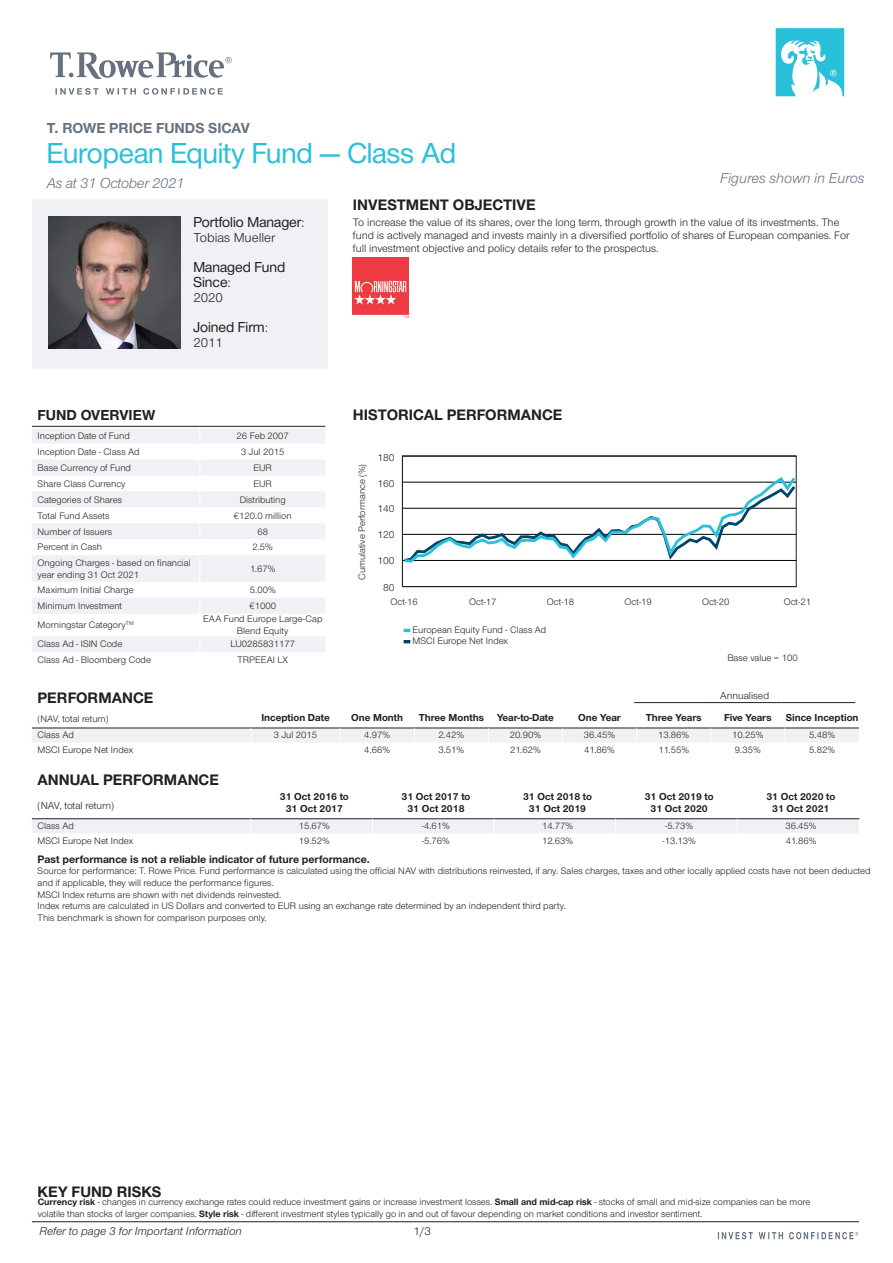
<style>
.page{position:relative;width:893px;height:1263px;background:#fff}
.page>*{position:absolute;margin:0;border:0;box-sizing:border-box;transform-origin:0 0}
.t1{font:500 30px "Nimbus San Nov D";letter-spacing:-.005em;color:#29c0da}
.t2{font:700 15.75px "Nimbus San Nov";color:#231f20}
.t3{font:500 15px/15px "Nimbus San Nov D";color:#231f20}
.t4{font:italic 15px "Nimbus San Nov";letter-spacing:-.01em;color:#65717f}
.t5{font:700 15px "Nimbus San Nov";color:#65717f}
.t6{font:700 15px "Nimbus San Nov";color:#231f20}
.t7{font:13.5px "Nimbus San Nov";color:#231f20}
.t8{font:italic 12px "Nimbus San Nov";color:#231f20}
.t9{font:12px "Nimbus San Nov";color:#231f20}
.t10{font:11.25px/12.8px "Nimbus San Nov";color:#231f20}
.t11{font:700 11.25px "Nimbus San Nov";color:#231f20}
.t12{font:700 10.5px/12.6px "Nimbus San Nov";color:#231f20;text-align:center}
.t13{font:10.5px "Nimbus San Nov";color:#231f20}
.t14{font:9.75px/11.7px "Nimbus San Nov";color:#231f20}
.t15{font:9.6px/11.6px "Nimbus San Nov";color:#231f20}
.s1{font-family:"Nimbus San Nov";font-weight:400;font-size:13.5px}
.s2{font-weight:700}
</style>
<div class="page">
<div style="left:32px;top:200px;width:295px;height:169px;background:#eff1f4"></div>
<svg style="left:55px;top:88px;width:168px;height:7px"></svg>
<svg style="left:50px;top:52px;width:182px;height:27px"></svg>
<hr style="left:32px;top:426px;width:293px;height:1px;background:#231f20">
<svg style="left:32px;top:428px;width:293px;height:224px"></svg>
<svg style="left:405px;top:258px;width:4px;height:60px"></svg>
<img style="left:353px;top:258px;width:55px;height:59px">
<img style="left:49px;top:217px;width:131px;height:132px">
<svg style="left:776px;top:28px;width:68px;height:68px"></svg>
<hr style="left:402px;top:456px;width:394px;height:1px;background:#000">
<svg style="left:404px;top:629px;width:6px;height:3px"></svg>
<svg style="left:404px;top:640px;width:6px;height:3px"></svg>
<hr style="left:402px;top:586px;width:394px;height:1px;background:#231f20">
<hr style="left:402px;top:456px;width:1px;height:130px;background:#231f20">
<svg style="left:401px;top:474px;width:396px;height:90px"></svg>
<hr style="left:634px;top:702px;width:74px;height:1px;background:#231f20">
<hr style="left:708px;top:702px;width:74px;height:1px;background:#231f20">
<hr style="left:782px;top:702px;width:73px;height:1px;background:#231f20">
<svg style="left:32px;top:727px;width:828px;height:106px"></svg>
<hr style="left:32px;top:1221px;width:827px;height:1px;background:#231f20">
<svg style="left:718px;top:1232px;width:140px;height:7px"></svg>
<h3 class="t5" style="left:47px;top:119px;width:205px">T. ROWE PRICE FUNDS SICAV</h3>
<h1 class="t1" style="left:47px;top:135px;width:411px">European Equity Fund — Class Ad</h1>
<h3 class="t4" style="left:47px;top:174px;width:139px">As at 31 October 2021</h3>
<h3 class="t4" style="left:720px;top:170px;width:146px">Figures shown in Euros</h3>
<h3 class="t3" style="left:193px;top:214px;width:113px">Portfolio Manager<span class="s1">:</span></h3>
<h3 class="t7" style="left:193px;top:230px;width:83px">Tobias Mueller</h3>
<h3 class="t3" style="left:193px;top:259px;width:93px">Managed Fund<br>Since<span class="s1">:</span></h3>
<h3 class="t7" style="left:193px;top:290px;width:31px">2020</h3>
<h3 class="t3" style="left:193px;top:319px;width:76px">Joined Firm<span class="s1">:</span></h3>
<h3 class="t7" style="left:193px;top:335px;width:31px">2011</h3>
<h3 class="t6" style="left:38px;top:406px;width:119px">FUND OVERVIEW</h3>
<p class="t14" style="left:38px;top:430px;width:94px">Inception Date of Fund</p>
<p class="t14" style="left:237px;top:430px;width:54px">26 Feb 2007</p>
<p class="t14" style="left:38px;top:446px;width:103px">Inception Date - Class Ad</p>
<p class="t14" style="left:241px;top:446px;width:45px">3 Jul 2015</p>
<p class="t14" style="left:38px;top:462px;width:95px">Base Currency of Fund</p>
<p class="t14" style="left:253px;top:462px;width:20px">EUR</p>
<p class="t14" style="left:38px;top:478px;width:89px">Share Class Currency</p>
<p class="t14" style="left:253px;top:478px;width:20px">EUR</p>
<p class="t14" style="left:38px;top:494px;width:86px">Categories of Shares</p>
<p class="t14" style="left:240px;top:494px;width:48px">Distributing</p>
<p class="t14" style="left:38px;top:509px;width:73px">Total Fund Assets</p>
<p class="t14" style="left:234px;top:509px;width:59px">€120.0 million</p>
<p class="t14" style="left:38px;top:525px;width:76px">Number of Issuers</p>
<p class="t14" style="left:257px;top:525px;width:12px">68</p>
<p class="t14" style="left:38px;top:541px;width:66px">Percent in Cash</p>
<p class="t14" style="left:253px;top:541px;width:22px">2.5%</p>
<p class="t14" style="left:38px;top:557px;width:155px">Ongoing Charges - based on financial year ending 31 Oct 2021</p>
<p class="t14" style="left:250px;top:563px;width:27px">1.67%</p>
<p class="t14" style="left:38px;top:584px;width:98px">Maximum Initial Charge</p>
<p class="t14" style="left:250px;top:584px;width:27px">5.00%</p>
<p class="t14" style="left:38px;top:600px;width:86px">Minimum Investment</p>
<p class="t14" style="left:249px;top:600px;width:28px">€1000</p>
<p class="t14" style="left:38px;top:619px;width:98px">Morningstar Category<sup>TM</sup></p>
<p class="t14" style="left:203px;top:613px;width:121px;text-align:center">EAA Fund Europe Large-Cap<br>Blend Equity</p>
<p class="t14" style="left:38px;top:638px;width:86px">Class Ad - ISIN Code</p>
<p class="t14" style="left:230px;top:638px;width:66px">LU0285831177</p>
<p class="t14" style="left:38px;top:654px;width:115px">Class Ad - Bloomberg Code</p>
<p class="t14" style="left:237px;top:654px;width:52px">TRPEEAI LX</p>
<h2 class="t2" style="left:353px;top:196px;width:184px">INVESTMENT OBJECTIVE</h2>
<p class="t10" style="left:353px;top:216px;width:498px">To increase the value of its shares, over the long term, through growth in the value of its investments. The fund is actively managed and invests mainly in a diversified portfolio of shares of European companies. For full investment objective and policy details refer to the prospectus.</p>
<h2 class="t2" style="left:353px;top:406px;width:211px">HISTORICAL PERFORMANCE</h2>
<p class="t14" style="left:356px;top:580px;width:117px;rotate:-90deg">Cumulative Performance (%)</p>
<p class="t13" style="left:377px;top:451px;width:19px">180</p>
<p class="t13" style="left:377px;top:477px;width:19px">160</p>
<p class="t13" style="left:377px;top:503px;width:19px">140</p>
<p class="t13" style="left:377px;top:529px;width:19px">120</p>
<p class="t13" style="left:377px;top:555px;width:19px">100</p>
<p class="t13" style="left:383px;top:582px;width:13px">80</p>
<p class="t14" style="left:390px;top:596px;width:29px">Oct-16</p>
<p class="t14" style="left:469px;top:596px;width:29px">Oct-17</p>
<p class="t14" style="left:547px;top:596px;width:29px">Oct-18</p>
<p class="t14" style="left:624px;top:596px;width:29px">Oct-19</p>
<p class="t14" style="left:702px;top:596px;width:29px">Oct-20</p>
<p class="t14" style="left:784px;top:596px;width:29px">Oct-21</p>
<p class="t14" style="left:413px;top:624px;width:135px;line-height:11.2px">European Equity Fund - Class Ad<br>MSCI Europe Net Index</p>
<p class="t14" style="left:727px;top:652px;width:72px">Base value = 100</p>
<h2 class="t2" style="left:38px;top:688px;width:117px">PERFORMANCE</h2>
<p class="t13" style="left:720px;top:690px;width:50px">Annualised</p>
<p class="t14" style="left:38px;top:713px;width:72px">(NAV, total return)</p>
<p class="t12" style="left:261px;top:711px;width:70px">Inception Date</p>
<p class="t12" style="left:351px;top:711px;width:53px">One Month</p>
<p class="t12" style="left:419px;top:711px;width:137px">Three Months Year-to-Date</p>
<p class="t12" style="left:578px;top:711px;width:44px">One Year</p>
<p class="t12" style="left:646px;top:711px;width:57px">Three Years</p>
<p class="t12" style="left:724px;top:711px;width:49px">Five Years</p>
<p class="t12" style="left:786px;top:711px;width:74px">Since Inception</p>
<p class="t14" style="left:38px;top:729px;width:38px">Class Ad</p>
<p class="t14" style="left:274px;top:729px;width:45px">3 Jul 2015</p>
<p class="t14" style="left:364px;top:729px;width:27px">4.97%</p>
<p class="t14" style="left:438px;top:729px;width:27px">2.42%</p>
<p class="t14" style="left:510px;top:729px;width:33px">20.90%</p>
<p class="t14" style="left:584px;top:729px;width:33px">36.45%</p>
<p class="t14" style="left:658px;top:729px;width:33px">13.86%</p>
<p class="t14" style="left:732px;top:729px;width:33px">10.25%</p>
<p class="t14" style="left:809px;top:729px;width:27px">5.48%</p>
<p class="t14" style="left:38px;top:744px;width:97px">MSCI Europe Net Index</p>
<p class="t14" style="left:364px;top:744px;width:27px">4.66%</p>
<p class="t14" style="left:438px;top:744px;width:27px">3.51%</p>
<p class="t14" style="left:510px;top:744px;width:32px">21.62%</p>
<p class="t14" style="left:584px;top:744px;width:32px">41.86%</p>
<p class="t14" style="left:658px;top:744px;width:32px">11.55%</p>
<p class="t14" style="left:735px;top:744px;width:27px">9.35%</p>
<p class="t14" style="left:809px;top:744px;width:27px">5.82%</p>
<h2 class="t2" style="left:38px;top:771px;width:183px">ANNUAL PERFORMANCE</h2>
<p class="t13" style="left:38px;top:800px;width:78px">(NAV, total return)</p>
<p class="t12" style="left:280px;top:790px;width:70px">31 Oct 2016 to<br>31 Oct 2017</p>
<p class="t12" style="left:401px;top:790px;width:70px">31 Oct 2017 to<br>31 Oct 2018</p>
<p class="t12" style="left:523px;top:790px;width:70px">31 Oct 2018 to<br>31 Oct 2019</p>
<p class="t12" style="left:645px;top:790px;width:70px">31 Oct 2019 to<br>31 Oct 2020</p>
<p class="t12" style="left:766px;top:790px;width:70px">31 Oct 2020 to<br>31 Oct 2021</p>
<p class="t14" style="left:38px;top:820px;width:38px">Class Ad</p>
<p class="t14" style="left:299px;top:820px;width:33px">15.67%</p>
<p class="t14" style="left:422px;top:820px;width:29px">-4.61%</p>
<p class="t14" style="left:542px;top:820px;width:33px">14.77%</p>
<p class="t14" style="left:665px;top:820px;width:30px">-5.73%</p>
<p class="t14" style="left:785px;top:820px;width:33px">36.45%</p>
<p class="t14" style="left:38px;top:835px;width:97px">MSCI Europe Net Index</p>
<p class="t14" style="left:299px;top:835px;width:33px">19.52%</p>
<p class="t14" style="left:422px;top:835px;width:30px">-5.76%</p>
<p class="t14" style="left:542px;top:835px;width:32px">12.63%</p>
<p class="t14" style="left:662px;top:835px;width:35px">-13.13%</p>
<p class="t14" style="left:786px;top:835px;width:32px">41.86%</p>
<p class="t11" style="left:38px;top:852px;width:334px">Past performance is not a reliable indicator of future performance.</p>
<p class="t14" style="left:38px;top:865px;width:835px">Source for performance: T. Rowe Price. Fund performance is calculated using the official NAV with distributions reinvested, if any. Sales charges, taxes and other locally applied costs have not been deducted and if applicable, they will reduce the performance figures.<br>MSCI Index returns are shown with net dividends reinvested.<br>Index returns are calculated in US Dollars and converted to EUR using an exchange rate determined by an independent third party.<br>This benchmark is shown for comparison purposes only.</p>
<h2 class="t2" style="left:38px;top:1183px;width:125px">KEY FUND RISKS</h2>
<p class="t15" style="left:38px;top:1196px;width:774px"><span class="s2">Currency risk</span> - changes in currency exchange rates could reduce investment gains or increase investment losses. <span class="s2">Small and mid-cap risk</span> - stocks of small and mid-size companies can be more volatile than stocks of larger companies. <span class="s2">Style risk</span> - different investment styles typically go in and out of favour depending on market conditions and investor sentiment.</p>
<p class="t8" style="left:39px;top:1224px;width:204px">Refer to page 3 for Important Information</p>
<p class="t9" style="left:414px;top:1224px;width:19px">1/3</p>
</div>
